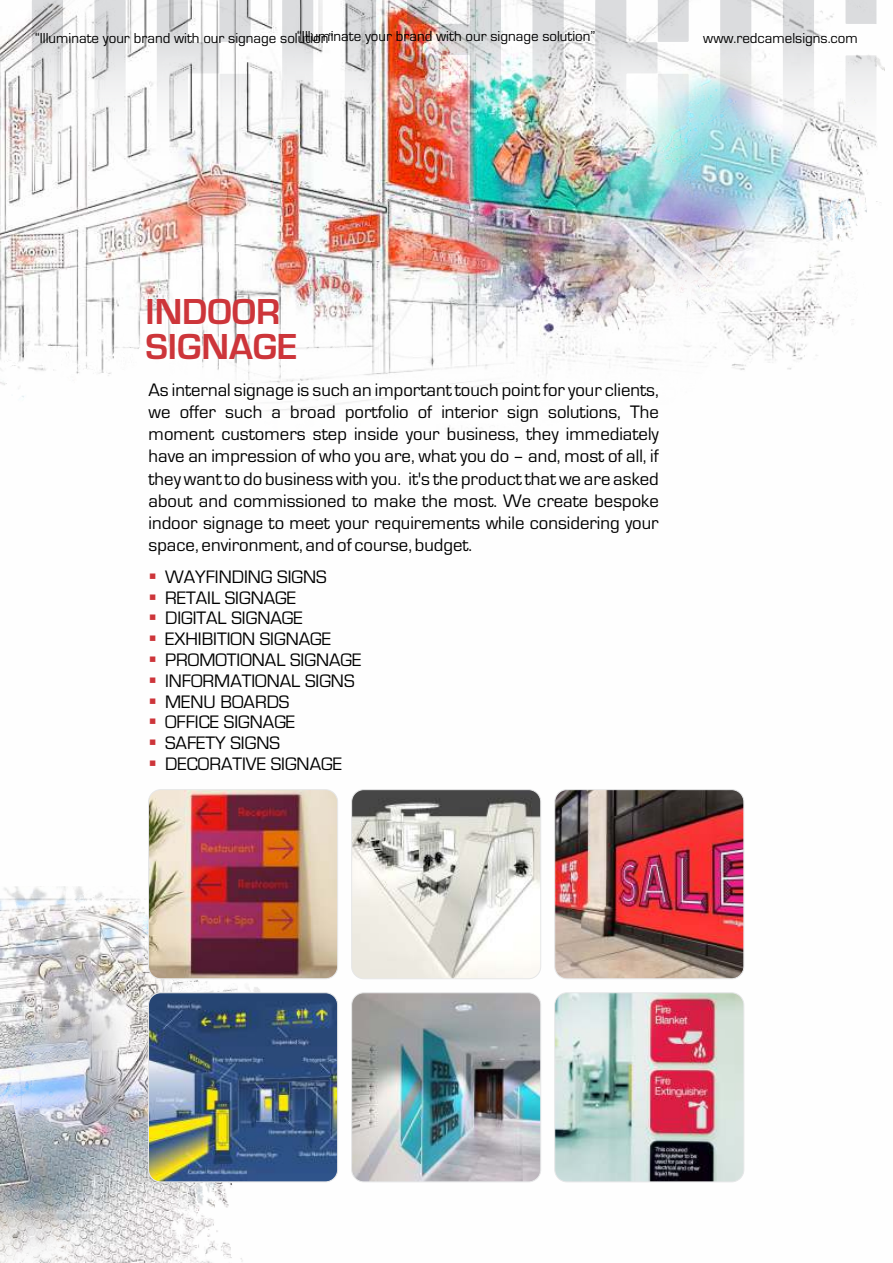
<style>
.page{position:relative;width:893px;height:1263px;background:#fff}
.page>*{position:absolute;margin:0;border:0;box-sizing:border-box;transform-origin:0 0}
.t1{font:700 37.5px/34.8px "Eurostile";color:#cd353a}
.t2{font:18.75px/22.2px "Eurostile";color:#000;text-align:justify}
.t3{font:15px "Eurostile";color:#000}
.s1{color:#cd353a}
</style>
<div class="page">
<img style="left:0;top:886px;width:266px;height:377px">
<img style="left:0;top:0;width:876px;height:434px">
<img style="left:149px;top:790px;width:189px;height:189px;border-radius:12px">
<div style="left:148px;top:789px;width:190px;height:190px;border:1px solid #e6e7e8;border-radius:12px"></div>
<img style="left:352px;top:790px;width:189px;height:189px;border-radius:12px">
<div style="left:351px;top:789px;width:190px;height:190px;border:1px solid #e6e7e8;border-radius:12px"></div>
<img style="left:555px;top:790px;width:189px;height:189px;border-radius:12px">
<div style="left:554px;top:789px;width:190px;height:190px;border:1px solid #e6e7e8;border-radius:12px"></div>
<img style="left:149px;top:993px;width:189px;height:189px;border-radius:12px">
<div style="left:148px;top:992px;width:190px;height:190px;border:1px solid #e6e7e8;border-radius:12px"></div>
<img style="left:352px;top:993px;width:189px;height:189px;border-radius:12px">
<div style="left:351px;top:992px;width:190px;height:190px;border:1px solid #e6e7e8;border-radius:12px"></div>
<img style="left:555px;top:993px;width:189px;height:189px;border-radius:12px">
<div style="left:554px;top:992px;width:190px;height:190px;border:1px solid #e6e7e8;border-radius:12px"></div>
<p class="t3" style="left:297px;top:31px;width:300px">“Illuminate your brand with our signage solution”</p>
<p class="t3" style="left:35px;top:33px;width:300px">“Illuminate your brand with our signage solution”</p>
<p class="t3" style="left:703px;top:33px;width:156px">www.redcamelsigns.com</p>
<h1 class="t1" style="left:145px;top:298px;width:153px">INDOOR<br>SIGNAGE</h1>
<p class="t2" style="left:148px;top:380px;width:512px">As internal signage is such an important touch point for your clients, we offer such a broad portfolio of interior sign solutions, The moment customers step inside your business, they immediately have an impression of who you are, what you do – and, most of all, if they want to do business with you. it's the product that we are asked about and commissioned to make the most. We create bespoke indoor signage to meet your requirements while considering your space, environment, and of course, budget.</p>
<p class="t2" style="left:149px;top:567px;width:180px"><span class="s1">▪</span> WAYFINDING SIGNS</p>
<p class="t2" style="left:149px;top:588px;width:149px"><span class="s1">▪</span> RETAIL SIGNAGE</p>
<p class="t2" style="left:149px;top:609px;width:156px"><span class="s1">▪</span> DIGITAL SIGNAGE</p>
<p class="t2" style="left:149px;top:630px;width:184px"><span class="s1">▪</span> EXHIBITION SIGNAGE</p>
<p class="t2" style="left:149px;top:650px;width:214px"><span class="s1">▪</span> PROMOTIONAL SIGNAGE</p>
<p class="t2" style="left:149px;top:671px;width:207px"><span class="s1">▪</span> INFORMATIONAL SIGNS</p>
<p class="t2" style="left:149px;top:692px;width:142px"><span class="s1">▪</span> MENU BOARDS</p>
<p class="t2" style="left:149px;top:713px;width:148px"><span class="s1">▪</span> OFFICE SIGNAGE</p>
<p class="t2" style="left:149px;top:734px;width:133px"><span class="s1">▪</span> SAFETY SIGNS</p>
<p class="t2" style="left:149px;top:754px;width:195px"><span class="s1">▪</span> DECORATIVE SIGNAGE</p>
</div>
